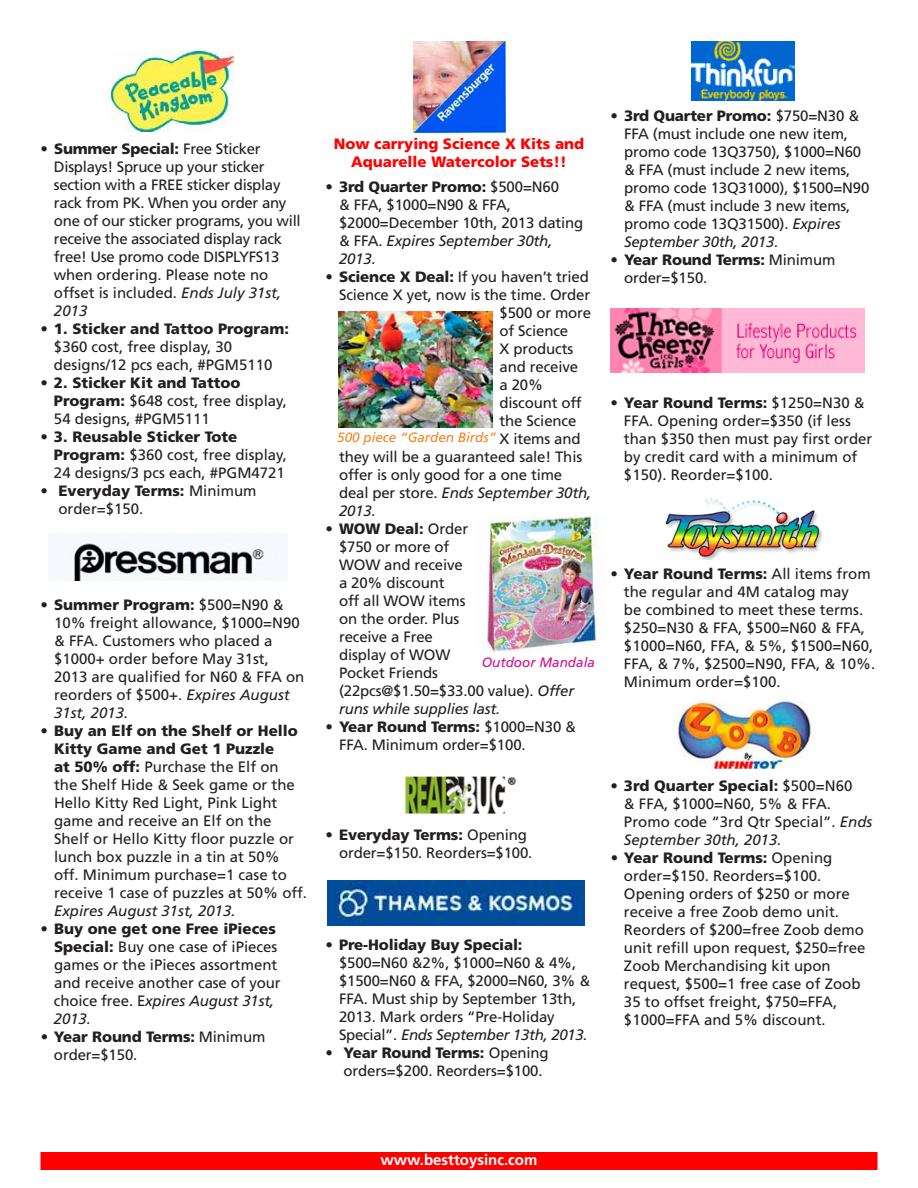
<style>
.page{position:relative;width:918px;height:1188px;background:#fff}
.page>*{position:absolute;margin:0;border:0;box-sizing:border-box;transform-origin:0 0}
.t1{font:15px/18px "Frutiger";color:#231f20}
.t2{font:15px/18px "Frutiger";letter-spacing:-.02em;color:#231f20}
.t3{font:italic 15px "Frutiger";letter-spacing:-.005em;color:#231f20}
.t4{font:900 15px/18px "Frutiger";color:#f00;text-align:center}
.t5{font:700 15px "Frutiger";color:#fff}
.t6{font:italic 13.5px "Frutiger";color:#f58220}
.t7{font:italic 13.5px "Frutiger";color:#d40e8c}
.s1{font-weight:900}
.s2{font-style:italic}
.s3{font-style:normal}
</style>
<div class="page">
<div style="left:40px;top:1152px;width:838px;height:18px;background:#f00"></div>
<img style="left:111px;top:52px;width:122px;height:80px">
<img style="left:48px;top:533px;width:239px;height:47px">
<img style="left:414px;top:41px;width:92px;height:91px">
<img style="left:405px;top:776px;width:112px;height:38px">
<img style="left:327px;top:880px;width:258px;height:46px">
<img style="left:692px;top:41px;width:103px;height:60px">
<img style="left:610px;top:308px;width:255px;height:64px">
<img style="left:665px;top:498px;width:157px;height:62px">
<img style="left:676px;top:699px;width:137px;height:70px">
<img style="left:338px;top:312px;width:155px;height:115px">
<img style="left:487px;top:517px;width:116px;height:135px">
<p class="t2" style="left:54px;top:139px;width:248px;text-indent:-13px">• <span class="s1">Summer Special:</span> Free Sticker<br>Displays! Spruce up your sticker section with a FREE sticker display rack from PK. When you order any one of our sticker programs, you will receive the associated display rack free! Use promo code DISPLYFS13 when ordering. Please note no offset is included. <span class="s2">Ends July 31st,<br>2013</span></p>
<p class="t1" style="left:54px;top:319px;width:237px;text-indent:-13px">• <span class="s1">1. Sticker and Tattoo Program: </span>$360 cost, free display, 30 designs/12 pcs each, #PGM5110</p>
<p class="t1" style="left:54px;top:373px;width:234px;text-indent:-13px">• <span class="s1">2. Sticker Kit and Tattoo<br>Program:</span> $648 cost, free display,<br>54 designs, #PGM5111</p>
<p class="t1" style="left:54px;top:427px;width:234px;text-indent:-13px">• <span class="s1">3. Reusable Sticker Tote<br>Program:</span> $360 cost, free display,<br>24 designs/3 pcs each, #PGM4721</p>
<p class="t1" style="left:58px;top:481px;width:200px;text-indent:-18px">• <span class="s1">Everyday Terms:</span> Minimum order=$150.</p>
<p class="t1" style="left:54px;top:596px;width:252px;text-indent:-14px">• <span class="s1">Summer Program:</span> $500=N90 &amp;<br>10% freight allowance, $1000=N90 &amp; FFA. Customers who placed a $1000+ order before May 31st,<br>2013 are qualified for N60 &amp; FFA on reorders of $500+. <span class="s2">Expires August<br>31st, 2013.</span></p>
<p class="t1" style="left:54px;top:722px;width:255px;text-indent:-14px">• <span class="s1">Buy an Elf on the Shelf or Hello<br>Kitty Game and Get 1 Puzzle<br>at 50% off:</span> Purchase the Elf on<br>the Shelf Hide &amp; Seek game or the<br>Hello Kitty Red Light, Pink Light game and receive an Elf on the<br>Shelf or Hello Kitty floor puzzle or lunch box puzzle in a tin at 50% off. Minimum purchase=1 case to receive 1 case of puzzles at 50% off.</p>
<p class="t3" style="left:54px;top:902px;width:183px">Expires August 31st, 2013.</p>
<p class="t1" style="left:54px;top:920px;width:228px;text-indent:-13px">• <span class="s1">Buy one get one Free iPieces<br>Special:</span> Buy one case of iPieces games or the iPieces assortment and receive another case of your choice free. E<span class="s2">xpires August 31st,<br>2013.</span></p>
<p class="t1" style="left:54px;top:1028px;width:213px;text-indent:-14px"><span class="s2">•</span> <span class="s1">Year Round Terms:</span> Minimum order=$150.</p>
<p class="t4" style="left:334px;top:135px;width:252px">Now carrying Science X Kits and<br>Aquarelle Watercolor Sets!!</p>
<p class="t1" style="left:339px;top:178px;width:246px;text-indent:-14px">• <span class="s1">3rd Quarter Promo:</span> $500=N60<br>&amp; FFA, $1000=N90 &amp; FFA, $2000=December 10th, 2013 dating &amp; FFA. <span class="s2">Expires September 30th,<br>2013.</span></p>
<p class="t1" style="left:326px;top:268px;width:265px">• <span class="s1">Science X Deal:</span> If you haven’t tried</p>
<p class="t1" style="left:339px;top:286px;width:253px">Science X yet, now is the time. Order</p>
<p class="t1" style="left:500px;top:304px;width:93px">$500 or more</p>
<p class="t1" style="left:500px;top:322px;width:70px">of Science</p>
<p class="t1" style="left:500px;top:340px;width:75px">X products</p>
<p class="t1" style="left:500px;top:358px;width:80px">and receive</p>
<p class="t1" style="left:500px;top:376px;width:45px">a 20%</p>
<p class="t1" style="left:500px;top:394px;width:84px">discount off</p>
<p class="t1" style="left:500px;top:412px;width:78px">the Science</p>
<p class="t1" style="left:500px;top:430px;width:83px">X items and</p>
<p class="t1" style="left:339px;top:448px;width:245px">they will be a guaranteed sale! This</p>
<p class="t1" style="left:339px;top:466px;width:225px">offer is only good for a one time</p>
<p class="t3" style="left:339px;top:484px;width:254px"><span class="s3">deal per store.</span> Ends September 30th,</p>
<p class="t3" style="left:339px;top:502px;width:38px">2013.</p>
<p class="t1" style="left:339px;top:520px;width:237px;text-indent:-14px">• <span class="s1">WOW Deal:</span> Order<br>$750 or more of<br>WOW and receive<br>a 20% discount<br>off all WOW items<br>on the order. Plus<br>receive a Free<br>display of WOW<br>Pocket Friends (22pcs@$1.50=$33.00 value). <span class="s2">Offer runs while supplies last.</span></p>
<p class="t1" style="left:339px;top:718px;width:239px;text-indent:-14px">• <span class="s1">Year Round Terms:</span> $1000=N30 &amp;<br>FFA. Minimum order=$100.</p>
<p class="t6" style="left:337px;top:430px;width:161px">500 piece “Garden Birds”</p>
<p class="t7" style="left:482px;top:655px;width:115px">Outdoor Mandala</p>
<p class="t1" style="left:339px;top:826px;width:195px;text-indent:-14px">• <span class="s1">Everyday Terms:</span> Opening order=$150. Reorders=$100.</p>
<p class="t1" style="left:339px;top:936px;width:253px;text-indent:-14px">• <span class="s1">Pre-Holiday Buy Special: </span>$500=N60 &amp;2%, $1000=N60 &amp; 4%, $1500=N60 &amp; FFA, $2000=N60, 3% &amp;<br>FFA. Must ship by September 13th,<br>2013. Mark orders “Pre-Holiday<br>Special”. <span class="s2">Ends September 13th, 2013.</span></p>
<p class="t1" style="left:344px;top:1044px;width:207px;text-indent:-18px">• <span class="s1">Year Round Terms:</span> Opening orders=$200. Reorders=$100.</p>
<p class="t1" style="left:624px;top:107px;width:247px;text-indent:-14px">• <span class="s1">3rd Quarter Promo:</span> $750=N30 &amp;<br>FFA (must include one new item, promo code 13Q3750), $1000=N60 &amp; FFA (must include 2 new items, promo code 13Q31000), $1500=N90 &amp; FFA (must include 3 new items, promo code 13Q31500). <span class="s2">Expires<br>September 30th, 2013.</span></p>
<p class="t1" style="left:624px;top:251px;width:213px;text-indent:-14px">• <span class="s1">Year Round Terms:</span> Minimum order=$150.</p>
<p class="t1" style="left:624px;top:394px;width:250px;text-indent:-14px"><span class="s1">• Year Round Terms:</span> $1250=N30 &amp;<br>FFA. Opening order=$350 (if less than $350 then must pay first order by credit card with a minimum of $150). Reorder=$100.</p>
<p class="t1" style="left:624px;top:565px;width:253px;text-indent:-14px"><span class="s1">• Year Round Terms:</span> All items from the regular and 4M catalog may<br>be combined to meet these terms. $250=N30 &amp; FFA, $500=N60 &amp; FFA, $1000=N60, FFA, &amp; 5%, $1500=N60,<br>FFA, &amp; 7%, $2500=N90, FFA, &amp; 10%.<br>Minimum order=$100.</p>
<p class="t1" style="left:624px;top:777px;width:250px;text-indent:-14px">• <span class="s1">3rd Quarter Special:</span> $500=N60<br>&amp; FFA, $1000=N60, 5% &amp; FFA.<br>Promo code “3rd Qtr Special”. <span class="s2">Ends<br>September 30th, 2013.</span></p>
<p class="t1" style="left:624px;top:849px;width:243px;text-indent:-14px"><span class="s2">•</span> <span class="s1">Year Round Terms:</span> Opening order=$150. Reorders=$100.<br>Opening orders of $250 or more receive a free Zoob demo unit.<br>Reorders of $200=free Zoob demo unit refill upon request, $250=free<br>Zoob Merchandising kit upon request, $500=1 free case of Zoob<br>35 to offset freight, $750=FFA, $1000=FFA and 5% discount.</p>
<p class="t5" style="left:381px;top:1151px;width:158px">www.besttoysinc.com</p>
</div>
